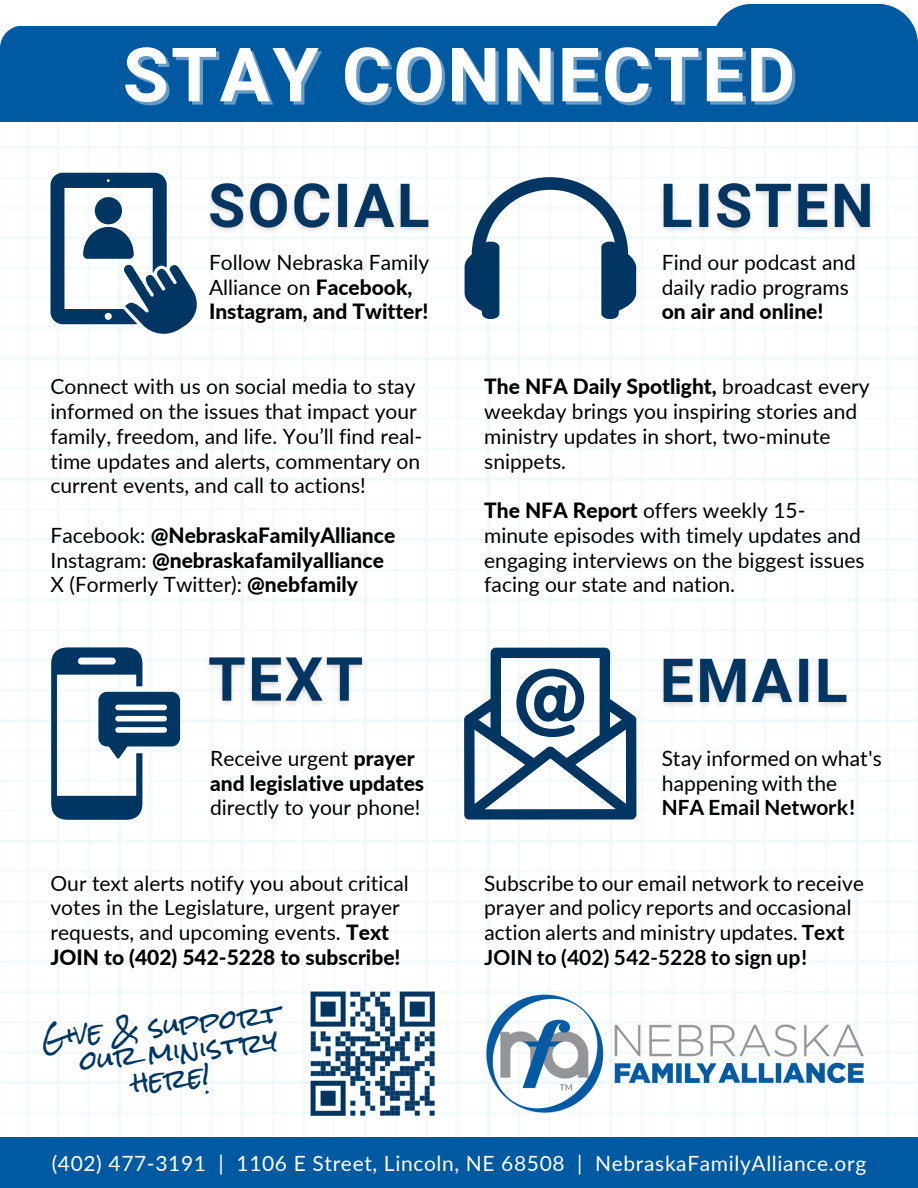
<style>
.page{position:relative;width:918px;height:1188px;background:#fff}
.page>*{position:absolute;margin:0;border:0;box-sizing:border-box;transform-origin:0 0}
.t1{font:700 75px "Roboto";letter-spacing:.03em;color:#fff}
.t2{font:25.5px "Rock Salt";color:#003661}
.t3{font:21px/24.8px "Lato";color:#000}
.t4{font:21px "Lato";letter-spacing:.03em;color:#fff}
.t5{font:800 21px "Lato";color:#000}
.s1{font-weight:800}
.s2{font-weight:400}
.s3{font-weight:700}
</style>
<div class="page">
<img style="left:0;top:122px;width:918px;height:1016px">
<svg style="left:50px;top:173px;width:147px;height:161px"></svg>
<div style="left:95px;top:197px;width:27px;height:27px;background:#003661;border-radius:50%"></div>
<div style="left:0;top:47px;width:918px;height:75px;background:#005aa2"></div>
<div style="left:0;top:26px;width:918px;height:45px;background:#005aa2;border-radius:22px"></div>
<div style="left:712px;top:4px;width:206px;height:81px;background:#005aa2;border-radius:40px"></div>
<div style="left:0;top:1138px;width:918px;height:50px;background:#005aa2"></div>
<svg style="left:464px;top:648px;width:172px;height:172px"></svg>
<svg style="left:51px;top:647px;width:129px;height:173px"></svg>
<svg style="left:465px;top:177px;width:171px;height:142px"></svg>
<img style="left:484px;top:993px;width:384px;height:121px">
<img style="left:202px;top:646px;width:168px;height:70px">
<img style="left:202px;top:172px;width:234px;height:71px">
<img style="left:311px;top:992px;width:123px;height:124px">
<img style="left:656px;top:648px;width:198px;height:70px">
<img style="left:656px;top:173px;width:222px;height:70px">
<p class="t1" style="left:123px;top:32px;width:674px">STAY CONNECTED</p>
<p class="t3" style="left:209px;top:249px;width:222px">Follow Nebraska Family<br>Alliance on <span class="s1">Facebook,<br>Instagram, and Twitter!</span></p>
<p class="t3" style="left:662px;top:249px;width:196px">Find our podcast and daily radio programs <span class="s1">on air and online!</span></p>
<p class="t3" style="left:50px;top:374px;width:373px">Connect with us on social media to stay informed on the issues that impact your family, freedom, and life. You’ll find real&shy;time updates and alerts, commentary on current events, and call to actions!</p>
<p class="t5" style="left:50px;top:522px;width:346px"><span class="s2">Facebook:</span> @NebraskaFamilyAlliance</p>
<p class="t5" style="left:50px;top:547px;width:335px"><span class="s2">Instagram:</span> @nebraskafamilyalliance</p>
<p class="t3" style="left:50px;top:572px;width:309px">X (Formerly Twitter): <span class="s1">@nebfamily</span></p>
<p class="t3" style="left:484px;top:374px;width:387px"><span class="s1">The NFA Daily Spotlight,</span> broadcast every weekday brings you inspiring stories and ministry updates in short, two-minute snippets.</p>
<p class="t3" style="left:484px;top:498px;width:382px"><span class="s1">The NFA Report</span> offers weekly 15- minute episodes with timely updates and engaging interviews on the biggest issues facing our state and nation.</p>
<p class="t3" style="left:210px;top:745px;width:216px">Receive urgent <span class="s1">prayer and legislative updates </span>directly to your phone!</p>
<p class="t3" style="left:50px;top:870px;width:360px">Our text alerts notify you about critical votes in the Legislature, urgent prayer requests, and upcoming events. <span class="s1">Text JOIN to (402) 542-5228 to subscribe!</span></p>
<p class="t2" style="left:40px;top:1024px;width:241px;rotate:-6deg">Give &amp; support</p>
<p class="t2" style="left:79px;top:1048px;width:200px;rotate:-6deg">our ministry</p>
<p class="t2" style="left:131px;top:1069px;width:80px;rotate:-6deg">here!</p>
<p class="t3" style="left:662px;top:745px;width:222px">Stay informed on what's happening with the<br><span class="s3">NFA Email Network!</span></p>
<p class="t3" style="left:484px;top:870px;width:381px">Subscribe to our email network to receive prayer and policy reports and occasional action alerts and ministry updates. <span class="s3">Text JOIN to (402) 542-5228 to sign up!</span></p>
<p class="t4" style="left:52px;top:1150px;width:816px">(402) 477-3191 | 1106 E Street, Lincoln, NE 68508 | NebraskaFamilyAlliance.org</p>
</div>
